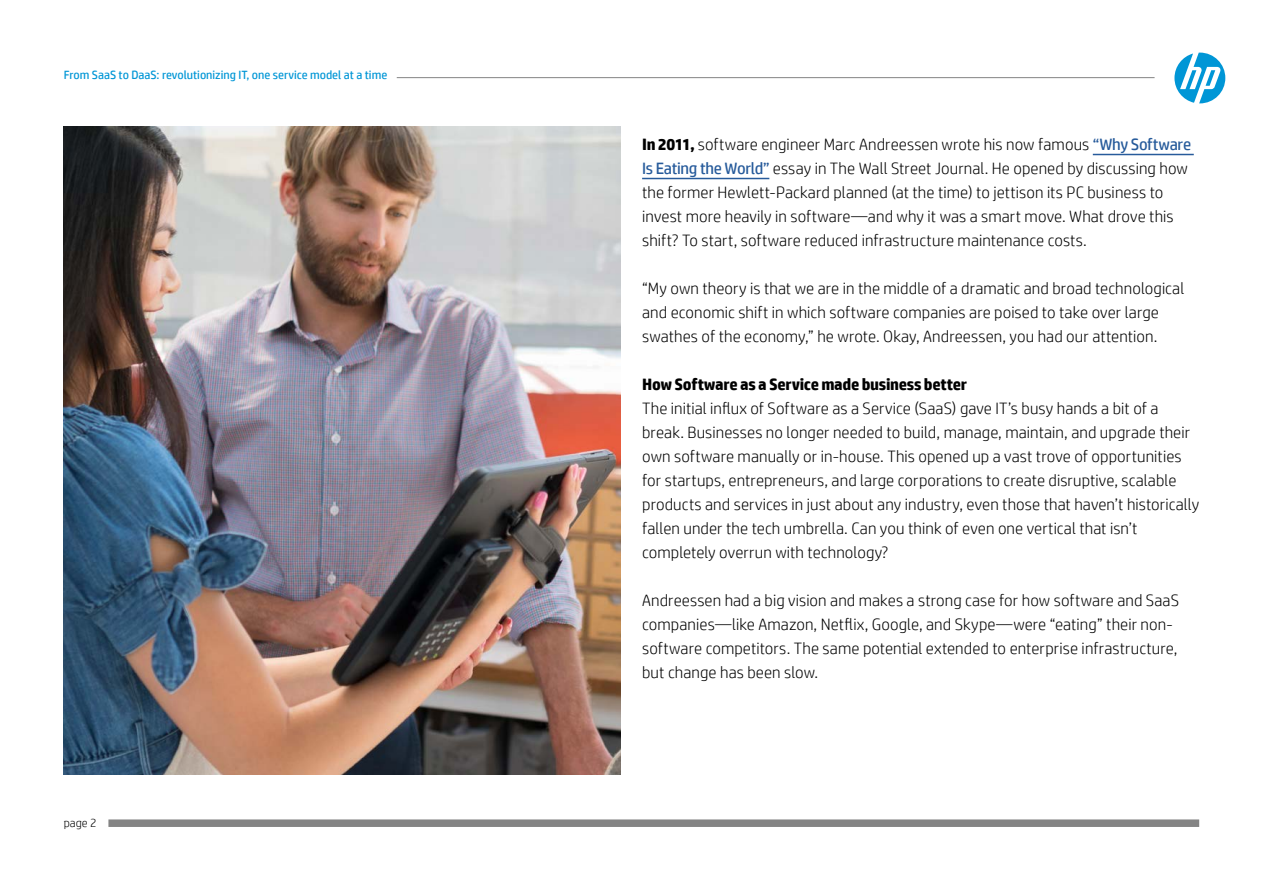
<style>
.page{position:relative;width:1263px;height:893px;background:#fff}
.page>*{position:absolute;margin:0;border:0;box-sizing:border-box;transform-origin:0 0}
._02_text{font:300 16.5px/24px "HP Simplified";letter-spacing:.005em;color:#000}
._02_text-2{font:700 16.5px "HP Simplified";letter-spacing:-.015em;color:#000}
.t1{font:12px "HP Simplified";color:#0096d6}
.t2{font:300 12px "HP Simplified";color:#000}
.s1{font-weight:700}
.s2{font-weight:400;color:#275b9b}
</style>
<div class="page">
<img style="left:64px;top:126px;width:557px;height:648px">
<hr style="left:1093px;top:154px;width:101px;height:1px;background:#275b9b">
<hr style="left:642px;top:178px;width:127px;height:1px;background:#275b9b">
<div style="left:108px;top:819px;width:1091px;height:8px;background:#848484"></div>
<hr style="left:397px;top:77px;width:757px;height:1px;background:#848484">
<svg style="left:1174px;top:53px;width:51px;height:50px"></svg>
<p class="t1" style="left:64px;top:67px;width:325px">From SaaS to DaaS: revolutionizing IT, one service model at a time</p>
<p class="t2" style="left:64px;top:815px;width:34px">page 2</p>
<p class="_02_text" style="left:642px;top:132px;width:551px"><span class="s1">In 2011,</span> software engineer Marc Andreessen wrote his now famous <span class="s2">“Why Software Is Eating the World”</span> essay in The Wall Street Journal. He opened by discussing how the former Hewlett-Packard planned (at the time) to jettison its PC business to invest more heavily in software—and why it was a smart move. What drove this shift? To start, software reduced infrastructure maintenance costs.</p>
<p class="_02_text" style="left:642px;top:276px;width:544px">“My own theory is that we are in the middle of a dramatic and broad technological and economic shift in which software companies are poised to take over large swathes of the economy,” he wrote. Okay, Andreessen, you had our attention.</p>
<p class="_02_text-2" style="left:642px;top:373px;width:327px">How Software as a Service made business better</p>
<p class="_02_text" style="left:642px;top:396px;width:559px">The initial influx of Software as a Service (SaaS) gave IT’s busy hands a bit of a break. Businesses no longer needed to build, manage, maintain, and upgrade their own software manually or in-house. This opened up a vast trove of opportunities for startups, entrepreneurs, and large corporations to create disruptive, scalable products and services in just about any industry, even those that haven’t historically fallen under the tech umbrella. Can you think of even one vertical that isn’t completely overrun with technology?</p>
<p class="_02_text" style="left:642px;top:588px;width:538px">Andreessen had a big vision and makes a strong case for how software and SaaS companies—like Amazon, Netflix, Google, and Skype—were “eating” their non&shy;software competitors. The same potential extended to enterprise infrastructure, but change has been slow.</p>
</div>
